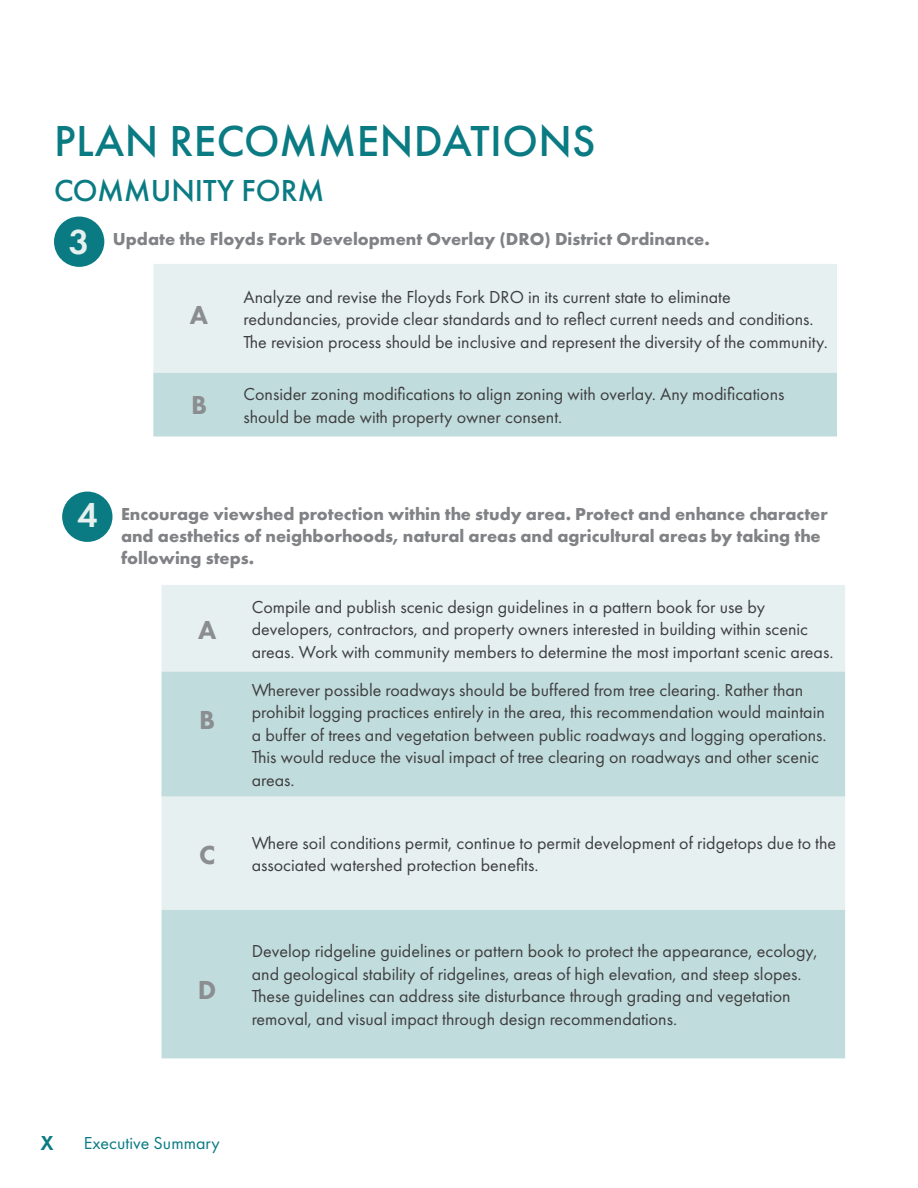
<style>
.page{position:relative;width:918px;height:1188px;background:#fff}
.page>*{position:absolute;margin:0;border:0;box-sizing:border-box;transform-origin:0 0}
.Goals{font:500 45px "Futura PT";letter-spacing:.01em;color:#0a7b83}
.TOC_Heading{font:600 36px "Futura PT";color:#e6f0f0}
.Goals-2{font:500 31.5px "Futura PT";color:#0a7b83}
.t1{font:800 27px "Futura PT";color:#8b8d90}
.t2{font:600 21px "Futura PT";color:#0a7b83}
.Table_Text{font:18px/22.5px "Futura PT";color:#3e3e3f}
.t3{font:700 18px/21.6px "Futura PT";color:#808285}
.t4{font:18px "Futura PT";color:#0a7b83}
</style>
<div class="page">
<div style="left:62px;top:492px;width:50px;height:50px;background:#0a7b83;border-radius:50%"></div>
<div style="left:162px;top:585px;width:683px;height:87px;background:#e6f0f0"></div>
<svg style="left:162px;top:672px;width:683px;height:386px;background:#cbe1e2"></svg>
<div style="left:54px;top:217px;width:50px;height:50px;background:#0a7b83;border-radius:50%"></div>
<div style="left:153px;top:264px;width:684px;height:109px;background:#e6f0f0"></div>
<div style="left:153px;top:373px;width:684px;height:64px;background:#c1dcdd"></div>
<p class="Goals" style="left:54px;top:114px;width:543px">PLAN RECOMMENDATIONS</p>
<p class="Goals-2" style="left:54px;top:172px;width:272px">COMMUNITY FORM</p>
<p class="TOC_Heading" style="left:69px;top:220px;width:22px">3</p>
<p class="t3" style="left:113px;top:228px;width:599px">Update the Floyds Fork Development Overlay (DRO) District Ordinance.</p>
<p class="t1" style="left:190px;top:298px;width:20px">A</p>
<p class="Table_Text" style="left:244px;top:285px;width:586px">Analyze and revise the Floyds Fork DRO in its current state to eliminate redundancies, provide clear standards and to reflect current needs and conditions.<br>The revision process should be inclusive and represent the diversity of the community.</p>
<p class="t1" style="left:191px;top:388px;width:18px">B</p>
<p class="Table_Text" style="left:244px;top:383px;width:542px">Consider zoning modifications to align zoning with overlay. Any modifications should be made with property owner consent.</p>
<p class="TOC_Heading" style="left:77px;top:492px;width:22px">4</p>
<p class="t3" style="left:121px;top:503px;width:708px">Encourage viewshed protection within the study area. Protect and enhance character and aesthetics of neighborhoods, natural areas and agricultural areas by taking the following steps.</p>
<p class="t1" style="left:198px;top:613px;width:20px">A</p>
<p class="t1" style="left:199px;top:703px;width:18px">B</p>
<p class="Table_Text" style="left:252px;top:595px;width:583px">Compile and publish scenic design guidelines in a pattern book for use by developers, contractors, and property owners interested in building within scenic areas. Work with community members to determine the most important scenic areas.</p>
<p class="Table_Text" style="left:252px;top:679px;width:577px">Wherever possible roadways should be buffered from tree clearing. Rather than prohibit logging practices entirely in the area, this recommendation would maintain a buffer of trees and vegetation between public roadways and logging operations.<br>This would reduce the visual impact of tree clearing on roadways and other scenic areas.</p>
<p class="t1" style="left:199px;top:838px;width:18px">C</p>
<p class="Table_Text" style="left:252px;top:831px;width:586px">Where soil conditions permit, continue to permit development of ridgetops due to the associated watershed protection benefits.</p>
<p class="t1" style="left:198px;top:973px;width:20px">D</p>
<p class="Table_Text" style="left:252px;top:940px;width:567px">Develop ridgeline guidelines or pattern book to protect the appearance, ecology, and geological stability of ridgelines, areas of high elevation, and steep slopes.<br>These guidelines can address site disturbance through grading and vegetation removal, and visual impact through design recommendations.</p>
<p class="t2" style="left:40px;top:1130px;width:15px">X</p>
<p class="t4" style="left:84px;top:1132px;width:137px">Executive Summary</p>
</div>
